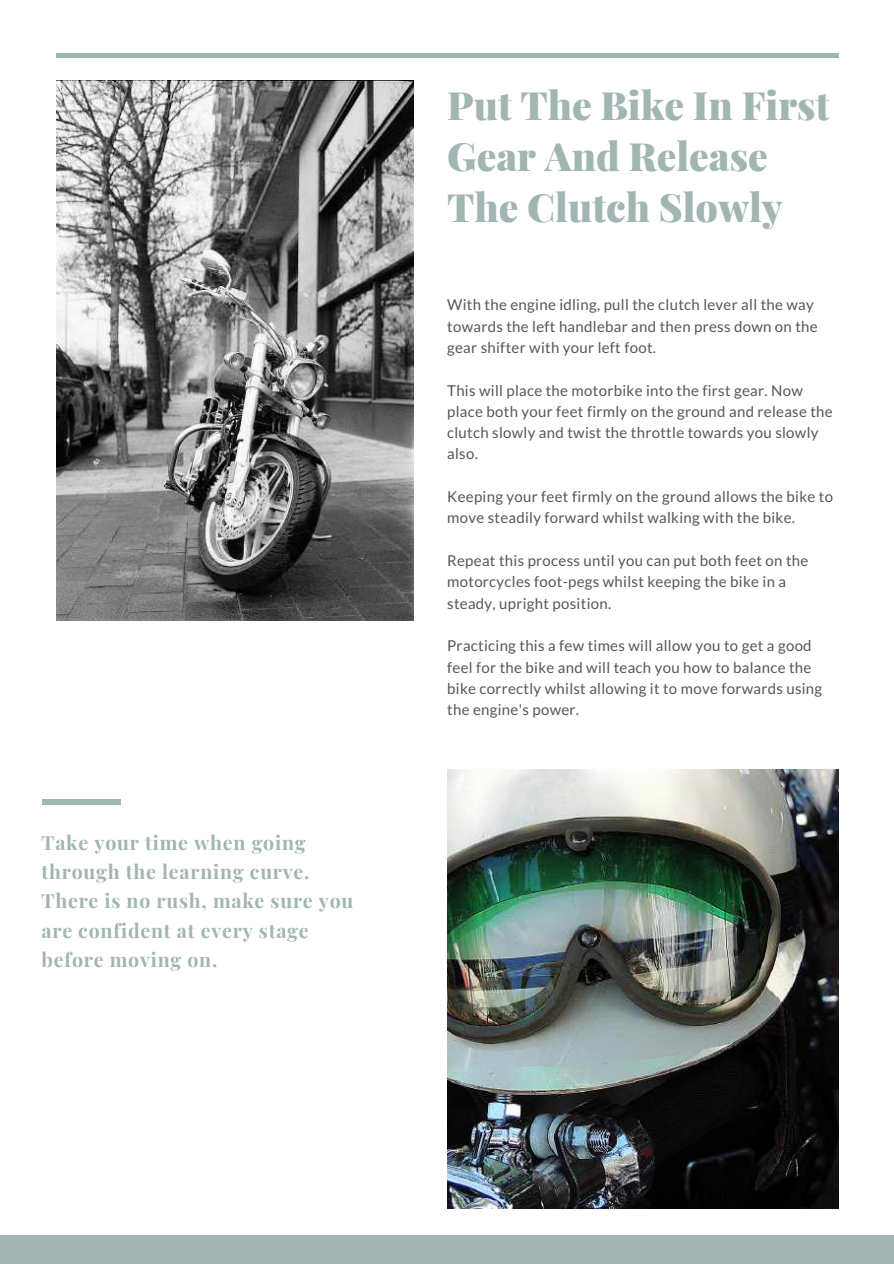
<style>
.page{position:relative;width:894px;height:1264px;background:#fff}
.page>*{position:absolute;margin:0;border:0;box-sizing:border-box;transform-origin:0 0}
.t1{font:900 39px/50.8px "Playfair Display";color:#a1b5b3}
.t2{font:700 19.5px/29.2px "Playfair Display";letter-spacing:.04em;color:#a1b5b3}
.t3{font:15px/21.3px "Lato";letter-spacing:.02em;color:#565656}
</style>
<div class="page">
<div style="left:0;top:1235px;width:893px;height:28px;background:#a1b5b3"></div>
<hr style="left:56px;top:53px;width:782px;height:4px;background:#a1b5b3">
<div style="left:41px;top:798px;width:79px;height:6px;background:#a1b5b3"></div>
<img style="left:447px;top:769px;width:391px;height:439px">
<img style="left:56px;top:81px;width:357px;height:539px">
<h2 class="t2" style="left:41px;top:827px;width:313px">Take your time when going through the learning curve.<br>There is no rush, make sure you are confident at every stage before moving on.</h2>
<h1 class="t1" style="left:447px;top:78px;width:383px">Put The Bike In First<br>Gear And Release<br>The Clutch Slowly</h1>
<p class="t3" style="left:447px;top:294px;width:372px">With the engine idling, pull the clutch lever all the way towards the left handlebar and then press down on the gear shifter with your left foot.</p>
<p class="t3" style="left:447px;top:379px;width:387px">This will place the motorbike into the first gear. Now place both your feet firmly on the ground and release the clutch slowly and twist the throttle towards you slowly also.</p>
<p class="t3" style="left:447px;top:485px;width:387px">Keeping your feet firmly on the ground allows the bike to move steadily forward whilst walking with the bike.</p>
<p class="t3" style="left:447px;top:549px;width:362px">Repeat this process until you can put both feet on the motorcycles foot-pegs whilst keeping the bike in a steady, upright position.</p>
<p class="t3" style="left:447px;top:634px;width:376px">Practicing this a few times will allow you to get a good feel for the bike and will teach you how to balance the bike correctly whilst allowing it to move forwards using the engine's power.</p>
</div>
